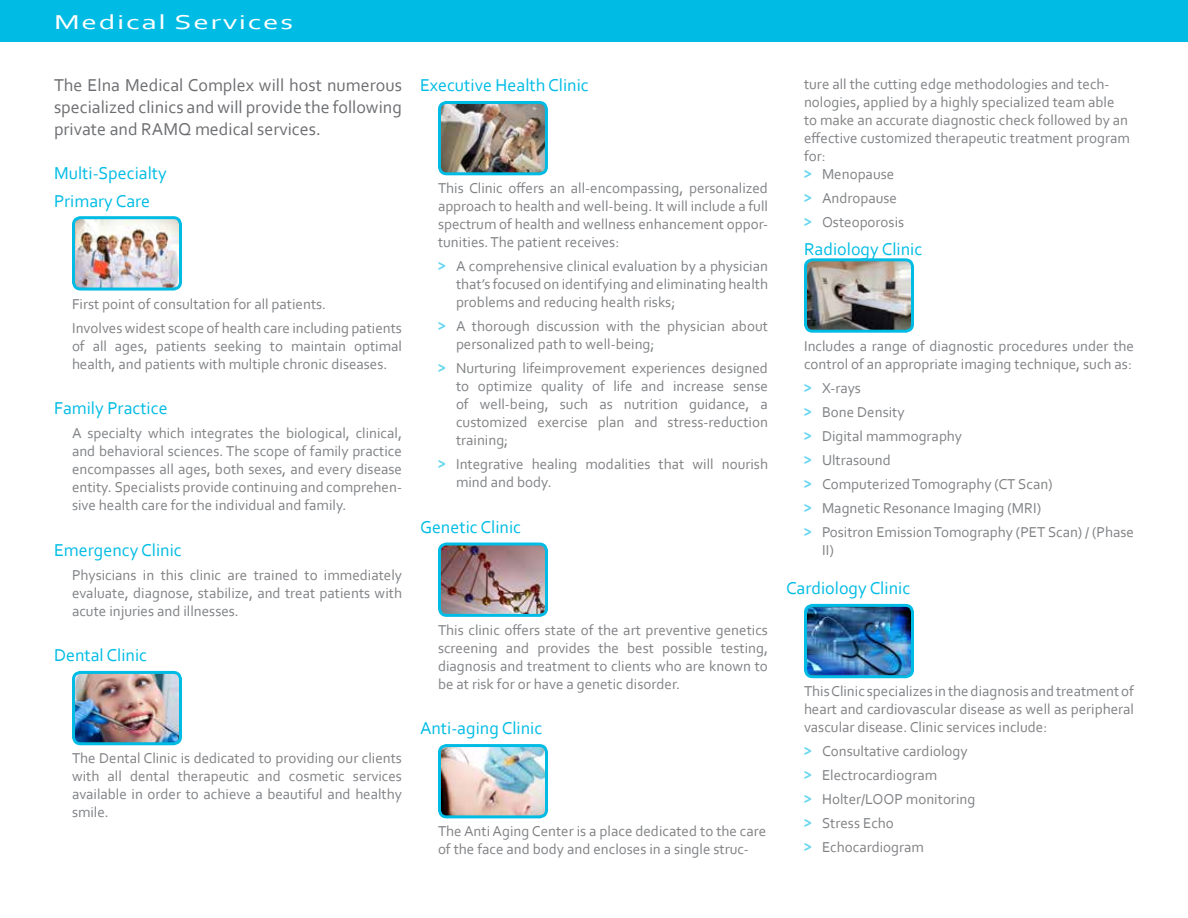
<style>
.page{position:relative;width:1188px;height:918px;background:#fff}
.page>*{position:absolute;margin:0;border:0;box-sizing:border-box;transform-origin:0 0}
.t1{font:21px "Corbel";letter-spacing:.05em;color:#fff;scale:1.5 1}
.t2{font:18px/27.6px "Corbel";color:#00bce4}
.t3{font:18px/21.6px "Corbel";color:#6d6e71;text-align:justify}
.t4{font:15px/18px "Corbel";color:#808285}
.s1{font-family:"Eras ITC";font-weight:600;color:#66d7ef}
</style>
<div class="page">
<div style="left:0;top:0;width:1188px;height:42px;background:#00bce4"></div>
<img style="left:76px;top:220px;width:102px;height:67px">
<div style="left:72px;top:216px;width:110px;height:75px;border:3px solid #00bce4;border-radius:7px"></div>
<img style="left:74px;top:675px;width:106px;height:69px">
<div style="left:72px;top:671px;width:110px;height:74px;border:3px solid #00bce4;border-radius:7px"></div>
<img style="left:440px;top:105px;width:106px;height:69px">
<div style="left:438px;top:101px;width:110px;height:74px;border:3px solid #00bce4;border-radius:7px"></div>
<img style="left:440px;top:544px;width:107px;height:69px">
<div style="left:438px;top:543px;width:110px;height:74px;border:3px solid #00bce4;border-radius:7px"></div>
<img style="left:440px;top:748px;width:106px;height:69px">
<div style="left:438px;top:744px;width:110px;height:74px;border:3px solid #00bce4;border-radius:7px"></div>
<img style="left:808px;top:262px;width:102px;height:67px">
<div style="left:804px;top:258px;width:110px;height:75px;border:3px solid #00bce4;border-radius:7px"></div>
<img style="left:806px;top:605px;width:107px;height:72px">
<div style="left:804px;top:604px;width:110px;height:74px;border:3px solid #00bce4;border-radius:7px"></div>
<h1 class="t1" style="left:54px;top:9px;width:161px">Medical Services</h1>
<p class="t3" style="left:54px;top:74px;width:350px">The Elna Medical Complex will host numerous specialized clinics and will provide the following private and RAMQ medical services.</p>
<p class="t2" style="left:54px;top:159px;width:114px">Multi-Specialty<br>Primary Care</p>
<p class="t4" style="left:72px;top:291px;width:331px;line-height:24px">First point of consultation for all patients.<br>Involves widest scope of health care including patients</p>
<p class="t4" style="left:72px;top:336px;width:332px">of all ages, patients seeking to maintain optimal health, and patients with multiple chronic diseases.</p>
<p class="t2" style="left:54px;top:394px;width:115px">Family Practice</p>
<p class="t4" style="left:72px;top:424px;width:332px;text-align:justify">A specialty which integrates the biological, clinical, and behavioral sciences. The scope of family practice encompasses all ages, both sexes, and every disease entity. Specialists provide continuing and comprehen&shy;sive health care for the individual and family.</p>
<p class="t2" style="left:54px;top:536px;width:129px">Emergency Clinic</p>
<p class="t4" style="left:72px;top:565px;width:332px;text-align:justify">Physicians in this clinic are trained to immediately evaluate, diagnose, stabilize, and treat patients with acute injuries and illnesses.</p>
<p class="t2" style="left:54px;top:641px;width:95px">Dental Clinic</p>
<p class="t4" style="left:72px;top:749px;width:332px;text-align:justify">The Dental Clinic is dedicated to providing our clients with all dental therapeutic and cosmetic services available in order to achieve a beautiful and healthy smile.</p>
<p class="t2" style="left:420px;top:71px;width:170px">Executive Health Clinic</p>
<p class="t4" style="left:438px;top:179px;width:332px;text-align:justify">This Clinic offers an all-encompassing, personalized approach to health and well-being. It will include a full spectrum of health and wellness enhancement oppor&shy;tunities. The patient receives:</p>
<p class="t4" style="left:456px;top:257px;width:314px;text-align:justify;text-indent:-18px"><span class="s1">&gt;</span> A comprehensive clinical evaluation by a physician that’s focused on identifying and eliminating health problems and reducing health risks;</p>
<p class="t4" style="left:456px;top:317px;width:313px;text-indent:-18px"><span class="s1">&gt;</span> A thorough discussion with the physician about personalized path to well-being;</p>
<p class="t4" style="left:456px;top:359px;width:314px;text-align:justify;text-indent:-18px"><span class="s1">&gt;</span> Nurturing lifeimprovement experiences designed to optimize quality of life and increase sense of well-being, such as nutrition guidance, a customized exercise plan and stress-reduction training;</p>
<p class="t4" style="left:456px;top:455px;width:313px;text-indent:-18px"><span class="s1">&gt;</span> Integrative healing modalities that will nourish mind and body.</p>
<p class="t2" style="left:420px;top:513px;width:103px">Genetic Clinic</p>
<p class="t4" style="left:438px;top:621px;width:332px;text-align:justify">This clinic offers state of the art preventive genetics screening and provides the best possible testing, diagnosis and treatment to clients who are known to be at risk for or have a genetic disorder.</p>
<p class="t2" style="left:420px;top:714px;width:124px">Anti-aging Clinic</p>
<p class="t4" style="left:438px;top:822px;width:330px">The Anti Aging Center is a place dedicated to the care of the face and body and encloses in a single struc-</p>
<p class="t4" style="left:804px;top:75px;width:327px">ture all the cutting edge methodologies and tech&shy;nologies, applied by a highly specialized team able to make an accurate diagnostic check followed by an effective customized therapeutic treatment program for:<br><span class="s1">&gt;</span> Menopause</p>
<p class="t4" style="left:804px;top:186px;width:102px;line-height:24px"><span class="s1">&gt;</span> Andropause <span class="s1">&gt;</span> Osteoporosis</p>
<p class="t2" style="left:804px;top:235px;width:120px">Radiology Clinic</p>
<p class="t4" style="left:804px;top:336px;width:331px">Includes a range of diagnostic procedures under the control of an appropriate imaging technique, such as:</p>
<p class="t4" style="left:804px;top:375px;width:331px;line-height:24px"><span class="s1">&gt;</span> X-rays<br><span class="s1">&gt;</span> Bone Density<br><span class="s1">&gt;</span> Digital mammography<br><span class="s1">&gt;</span> Ultrasound<br><span class="s1">&gt;</span> Computerized Tomography (CT Scan)<br><span class="s1">&gt;</span> Magnetic Resonance Imaging (MRI)<br><span class="s1">&gt;</span> Positron Emission Tomography (PET Scan) / (Phase</p>
<p class="t4" style="left:822px;top:540px;width:13px">II)</p>
<p class="t2" style="left:786px;top:574px;width:126px">Cardiology Clinic</p>
<p class="t4" style="left:804px;top:682px;width:332px;text-align:justify">This Clinic specializes in the diagnosis and treatment of heart and cardiovascular disease as well as peripheral vascular disease. Clinic services include:</p>
<p class="t4" style="left:804px;top:739px;width:173px;line-height:24px"><span class="s1">&gt;</span> Consultative cardiology <span class="s1">&gt;</span> Electrocardiogram<br><span class="s1">&gt;</span> Holter/LOOP monitoring <span class="s1">&gt;</span> Stress Echo<br><span class="s1">&gt;</span> Echocardiogram</p>
</div>
